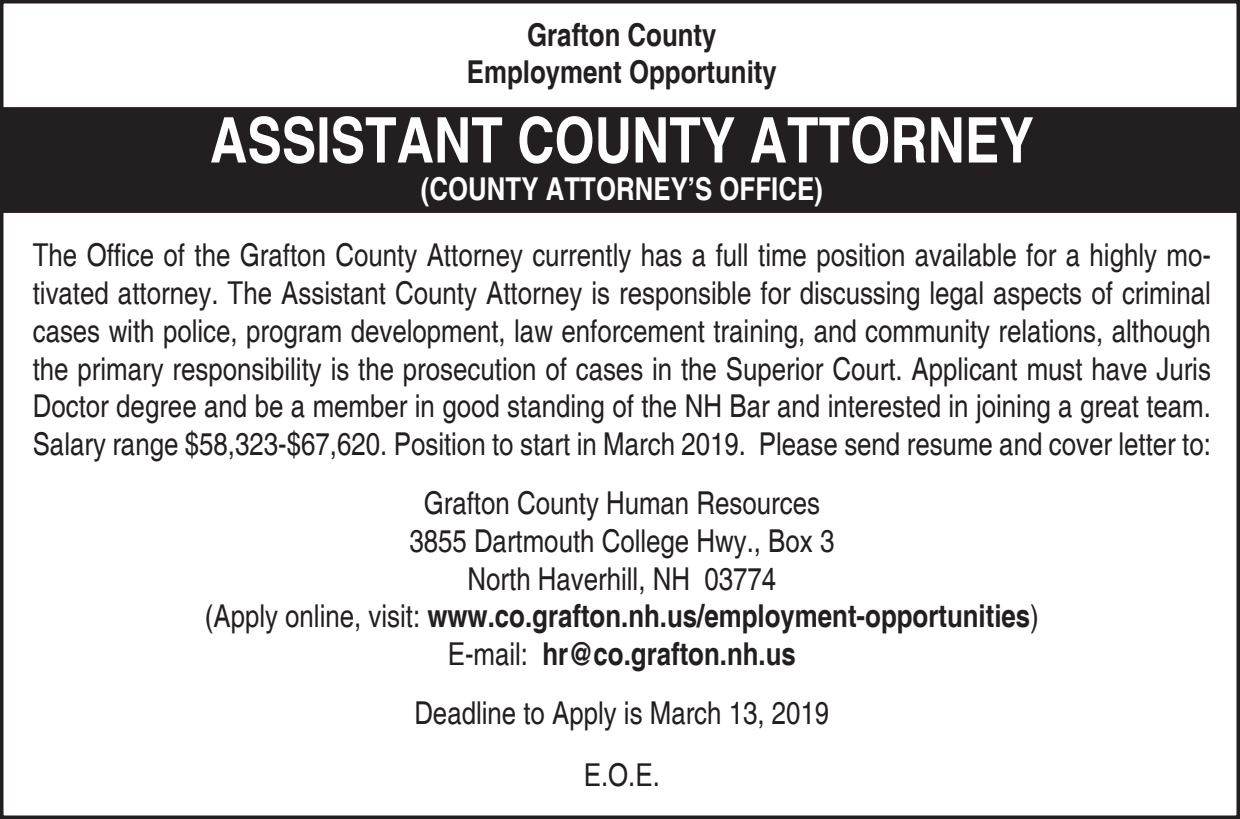
<style>
.page{position:relative;width:1240px;height:819px;background:#fff}
.page>*{position:absolute;margin:0;border:0;box-sizing:border-box;transform-origin:0 0}
.t1{font:700 condensed 63px "Helvetica";color:#fff}
.t2{font:condensed 31.5px/37.8px "Helvetica";color:#231f20;text-align:center}
.t3{font:700 condensed 31.5px/37.8px "Helvetica";color:#231f20;text-align:center}
.t4{font:700 condensed 31.5px "Helvetica";color:#fff}
.s1{font-weight:700}
</style>
<div class="page">
<div style="left:2px;top:109px;width:1236px;height:102px;background:#231f20"></div>
<div style="left:0;top:107px;width:1240px;height:106px;border:4px solid #231f20"></div>
<div style="left:0;top:0;width:1240px;height:819px;border:4px solid #231f20"></div>
<p class="t3" style="left:467px;top:16px;width:311px">Grafton County<br>Employment Opportunity</p>
<h1 class="t1" style="left:210px;top:102px;width:825px">ASSISTANT COUNTY ATTORNEY</h1>
<p class="t4" style="left:421px;top:170px;width:403px">(COUNTY ATTORNEY’S OFFICE)</p>
<p class="t2" style="left:33px;top:236px;width:1180px;text-align:justify">The Office of the Grafton County Attorney currently has a full time position available for a highly mo&shy;tivated attorney. The Assistant County Attorney is responsible for discussing legal aspects of criminal cases with police, program development, law enforcement training, and community relations, although the primary responsibility is the prosecution of cases in the Superior Court. Applicant must have Juris Doctor degree and be a member in good standing of the NH Bar and interested in joining a great team.<br>Salary range $58,323-$67,620. Position to start in March 2019. Please send resume and cover letter to:</p>
<p class="t2" style="left:205px;top:484px;width:835px">Grafton County Human Resources<br>3855 Dartmouth College Hwy., Box 3<br>North Haverhill, NH 03774<br>(Apply online, visit: <span class="s1">www.co.grafton.nh.us/employment-opportunities</span>)<br>E-mail: <span class="s1">hr@co.grafton.nh.us</span></p>
<p class="t2" style="left:414px;top:682px;width:416px;line-height:62.3px">Deadline to Apply is March 13, 2019<br>E.O.E.</p>
</div>
